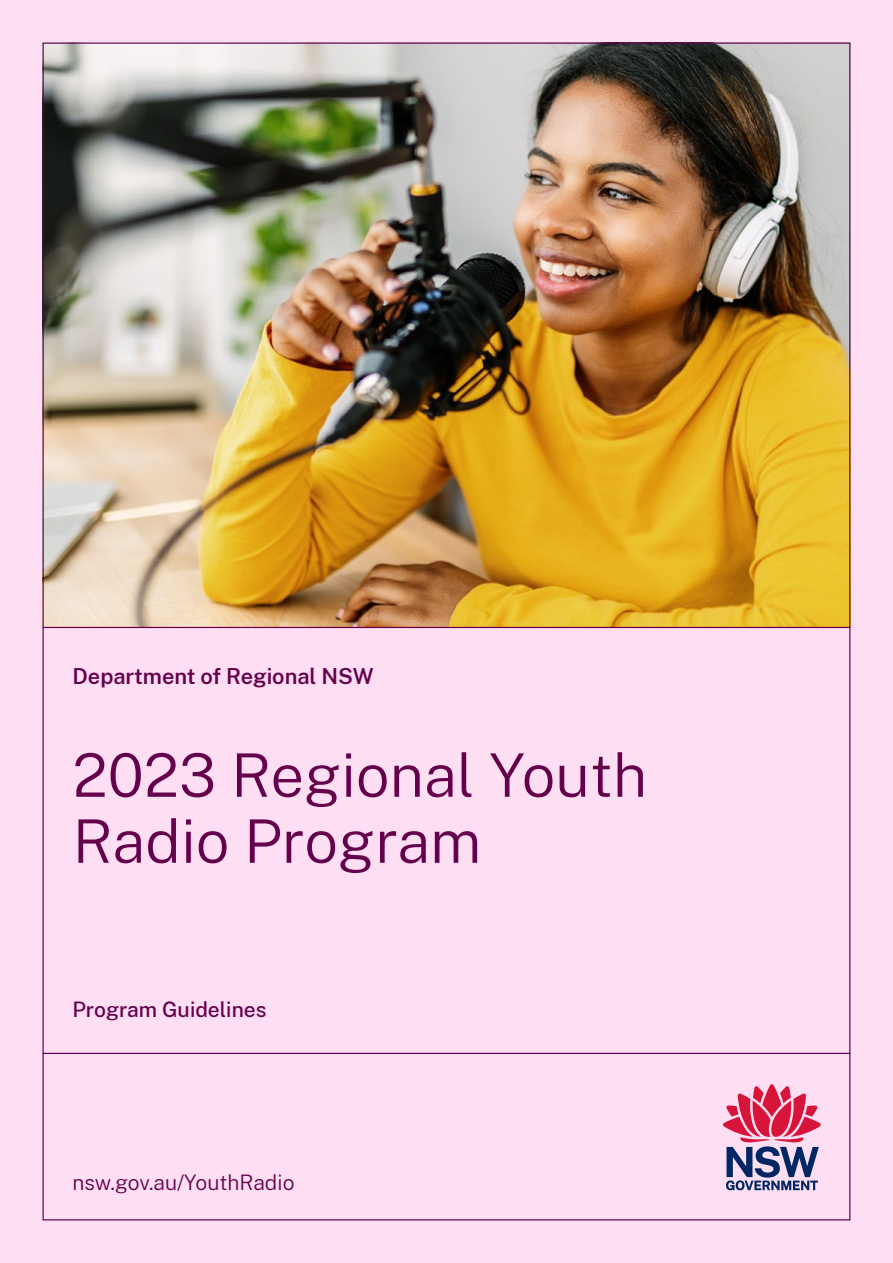
<style>
.page{position:relative;width:893px;height:1263px;background:#fddef2}
.page>*{position:absolute;margin:0;border:0;box-sizing:border-box;transform-origin:0 0}
.t1{font:300 60px/66px "Public Sans NSW";color:#65004d}
.t2{font:600 21.75px "Public Sans NSW";color:#65004d}
.t3{font:300 21px "Public Sans NSW";color:#65004d}
.t4{font:500 21px "Public Sans NSW";color:#65004d}
</style>
<div class="page">
<img style="left:45px;top:45px;width:803px;height:582px">
<svg style="left:723px;top:1084px;width:98px;height:106px"></svg>
<hr style="left:43px;top:627px;width:807px;height:1px;background:#65004d">
<hr style="left:43px;top:1053px;width:807px;height:1px;background:#65004d">
<p class="t2" style="left:73px;top:660px;width:303px">Department of Regional NSW</p>
<h1 class="t1" style="left:73px;top:738px;width:576px">2023 Regional Youth<br>Radio Program</h1>
<p class="t4" style="left:73px;top:994px;width:196px">Program Guidelines</p>
<p class="t3" style="left:73px;top:1167px;width:223px">nsw.gov.au/YouthRadio</p>
</div>
